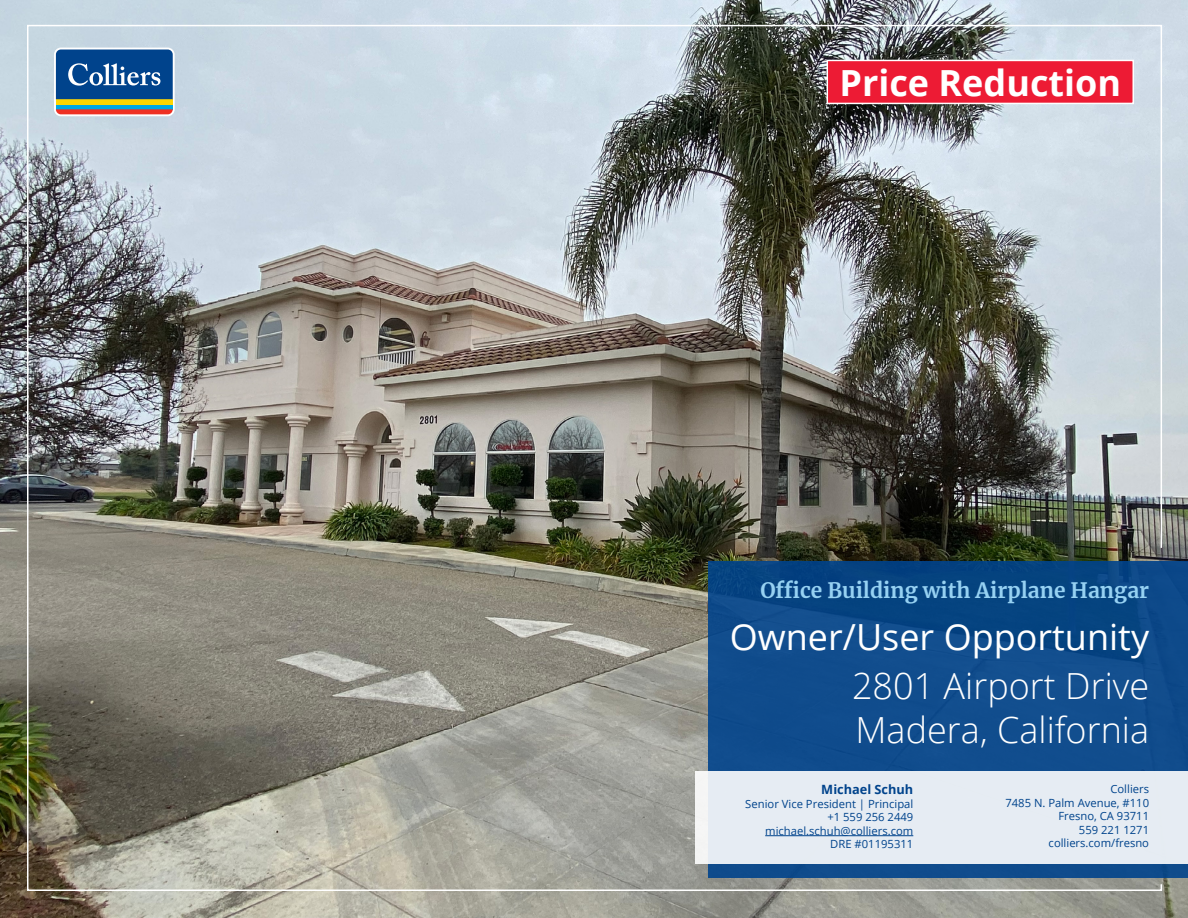
<style>
.page{position:relative;width:1188px;height:918px;background:#fff}
.page>*{position:absolute;margin:0;border:0;box-sizing:border-box;transform-origin:0 0}
.t1{font:300 36px/43.2px "Open Sans";color:#fff}
.t2{font:36px "Open Sans";color:#fff}
.t3{font:700 36px "Open Sans";color:#fff}
.t4{font:700 21px "Merriweather";color:#96d1f2}
.t5{font:700 12.75px "Open Sans";color:#00438c}
.t6{font:11.25px/13.5px "Open Sans";color:#00438c;text-align:right}
</style>
<div class="page">
<img style="left:0;top:0;width:1188px;height:918px">
<img style="left:26px;top:24px;width:1137px;height:868px">
<div style="left:708px;top:561px;width:480px;height:317px;background:linear-gradient(to right,#0e4a8a,#0d4a89)"></div>
<svg style="left:54px;top:48px;width:121px;height:68px"></svg>
<div style="left:56px;top:104px;width:117px;height:5px;background:#00a8e4"></div>
<div style="left:56px;top:99px;width:117px;height:5px;background:#ffd600"></div>
<svg style="left:56px;top:109px;width:117px;height:5px"></svg>
<svg style="left:56px;top:50px;width:117px;height:49px"></svg>
<div style="left:827px;top:60px;width:306px;height:43px;background:#ed1b34"></div>
<div style="left:827px;top:60px;width:307px;height:44px;border:2px solid #fff"></div>
<div style="left:696px;top:771px;width:492px;height:93px;background:#e6ecf3"></div>
<hr style="left:765px;top:835px;width:148px;height:1px;background:#00438c">
<h1 class="t3" style="left:839px;top:57px;width:283px">Price Reduction</h1>
<h2 class="t4" style="left:760px;top:576px;width:390px">Office Building with Airplane Hangar</h2>
<h1 class="t2" style="left:730px;top:612px;width:421px">Owner/User Opportunity</h1>
<h1 class="t1" style="left:852px;top:664px;width:299px">2801 Airport Drive<br>Madera, California</h1>
<p class="t5" style="left:821px;top:781px;width:93px">Michael Schuh</p>
<p class="t6" style="left:745px;top:797px;width:170px">Senior Vice President | Principal +1 559 256 2449 michael.schuh@colliers.com<br>DRE #01195311</p>
<p class="t6" style="left:1005px;top:782px;width:145px">Colliers<br>7485 N. Palm Avenue, #110<br>Fresno, CA 93711<br>559 221 1271 colliers.com/fresno</p>
</div>
